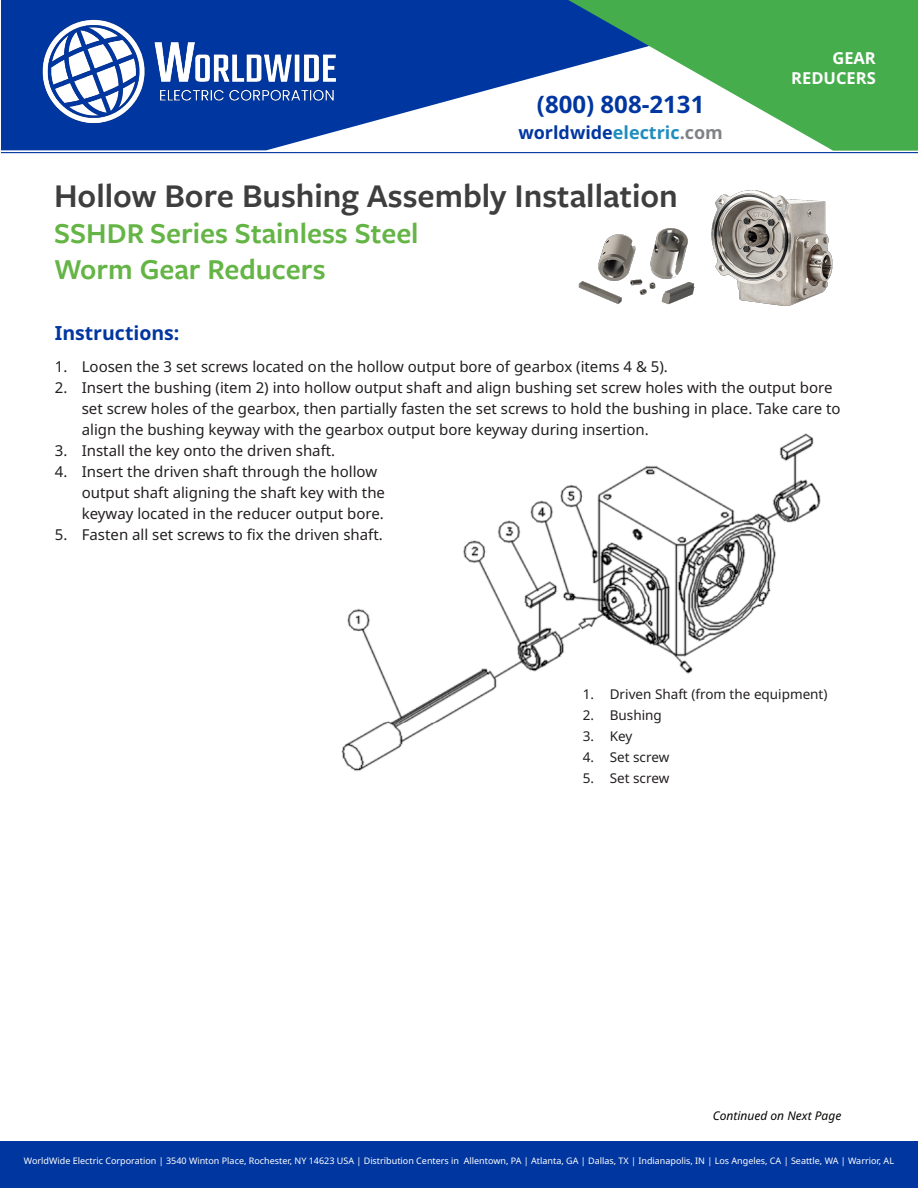
<style>
.page{position:relative;width:918px;height:1188px;background:#fff}
.page>*{position:absolute;margin:0;border:0;box-sizing:border-box;transform-origin:0 0}
.Header_-_Main_-_Product{font:600 34.5px "Freight Sans Pro";color:#3e3e3f}
.Header-Product_Code{font:600 30px "Freight Sans Pro";color:#65b546}
.t1{font:700 24px "Noto Sans";color:#0036a0}
.Spec-Headers{font:700 19.5px "Noto Sans";color:#0036a0}
.t2{font:700 18px "Noto Sans";color:#0036a0}
.t3{font:700 16.5px/19.8px "Noto Sans";color:#fff;text-align:right}
.t4{font:15px/21px "Noto Sans";color:#231f20}
.t5{font:13.5px "Noto Sans";color:#231f20}
.Headers_-_White{font:italic 12px "Noto Sans";color:#040503}
.t6{font:9px "Noto Sans";color:#fff}
.s1{color:#1f8ebe}
.s2{color:#808285}
</style>
<div class="page">
<div style="left:0;top:1142px;width:918px;height:46px;background:#0036a0"></div>
<hr style="left:1px;top:152px;width:917px;height:1px;background:#0036a0">
<svg style="left:1px;top:0;width:553px;height:150px;fill:#0036a0"></svg>
<svg style="left:554px;top:0;width:364px;height:151px;fill:#46ad4d"></svg>
<img style="left:38px;top:18px;width:305px;height:108px">
<img style="left:341px;top:433px;width:480px;height:338px">
<img style="left:578px;top:228px;width:117px;height:77px">
<img style="left:711px;top:190px;width:122px;height:116px">
<h3 class="t1" style="left:537px;top:91px;width:169px">(800) 808-2131</h3>
<p class="t2" style="left:518px;top:122px;width:206px">worldwide<span class="s1">electric</span><span class="s2">.com</span></p>
<p class="Header_-_Main_-_Product" style="left:54px;top:173px;width:625px">Hollow Bore Bushing Assembly Installation</p>
<p class="Header-Product_Code" style="left:54px;top:213px;width:366px">SSHDR Series Stainless Steel</p>
<p class="Header-Product_Code" style="left:54px;top:249px;width:273px">Worm Gear Reducers</p>
<p class="t3" style="left:791px;top:49px;width:86px">GEAR<br>REDUCERS</p>
<p class="Spec-Headers" style="left:55px;top:321px;width:126px">Instructions:</p>
<p class="t4" style="left:55px;top:357px;width:615px">1. Loosen the 3 set screws located on the hollow output bore of gearbox (items 4 &amp; 5).</p>
<p class="t4" style="left:82px;top:378px;width:760px;text-indent:-27px">2. Insert the bushing (item 2) into hollow output shaft and align bushing set screw holes with the output bore set screw holes of the gearbox, then partially fasten the set screws to hold the bushing in place. Take care to align the bushing keyway with the gearbox output bore keyway during insertion.</p>
<p class="t4" style="left:55px;top:441px;width:282px">3. Install the key onto the driven shaft.</p>
<p class="t4" style="left:82px;top:462px;width:305px;text-indent:-27px">4. Insert the driven shaft through the hollow output shaft aligning the shaft key with the keyway located in the reducer output bore.</p>
<p class="t4" style="left:55px;top:525px;width:330px">5. Fasten all set screws to fix the driven shaft.</p>
<p class="t5" style="left:583px;top:687px;width:246px">1. Driven Shaft (from the equipment)</p>
<p class="t5" style="left:583px;top:708px;width:81px">2. Bushing</p>
<p class="t5" style="left:583px;top:729px;width:51px">3. Key</p>
<p class="t5" style="left:583px;top:750px;width:88px">4. Set screw</p>
<p class="t5" style="left:583px;top:771px;width:88px">5. Set screw</p>
<p class="Headers_-_White" style="left:713px;top:1107px;width:130px">Continued on Next Page</p>
<p class="t6" style="left:24px;top:1156px;width:872px">WorldWide Electric Corporation | 3540 Winton Place, Rochester, NY 14623 USA | Distribution Centers in Allentown, PA | Atlanta, GA | Dallas, TX | Indianapolis, IN | Los Angeles, CA | Seattle, WA | Warrior, AL</p>
</div>
